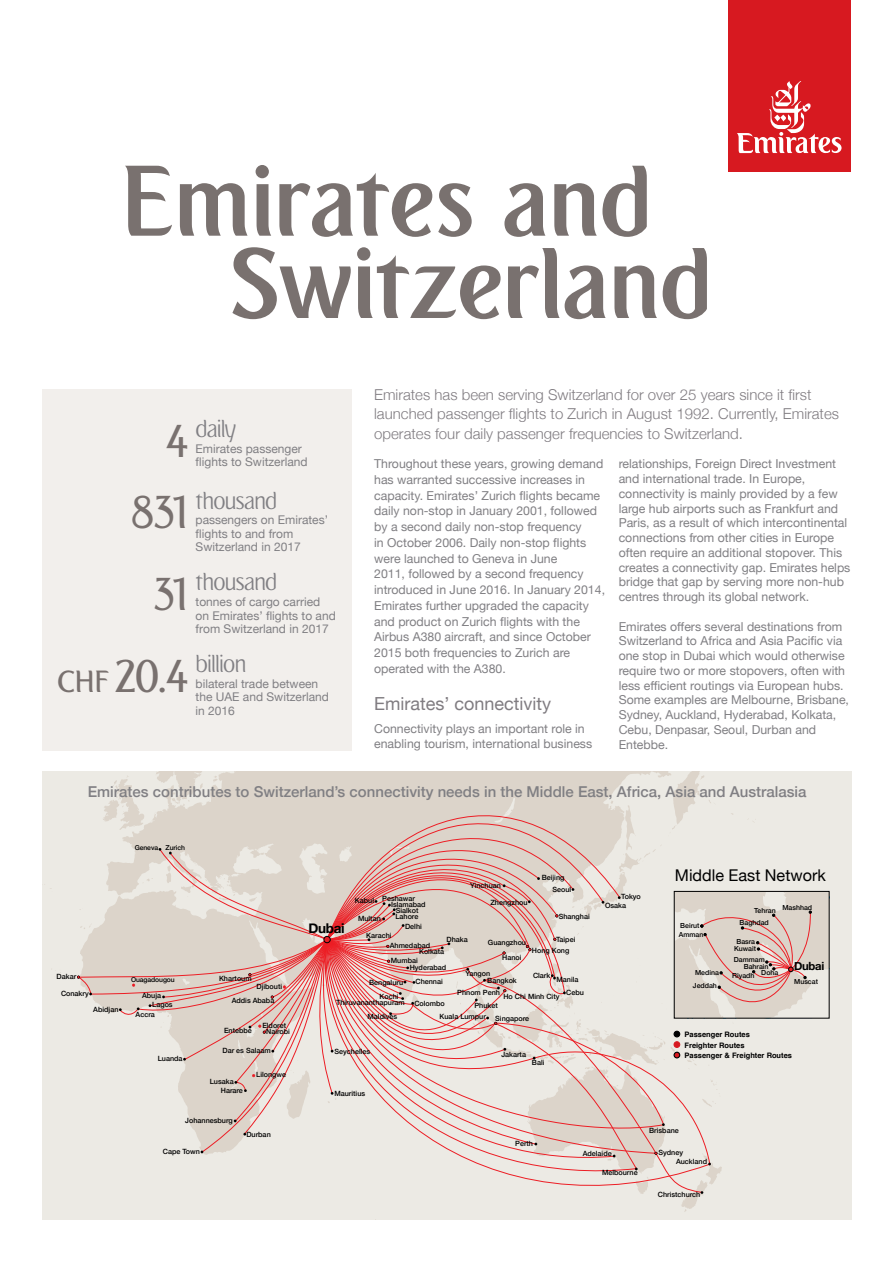
<style>
.page{position:relative;width:893px;height:1263px;background:#fff}
.page>*{position:absolute;margin:0;border:0;box-sizing:border-box;transform-origin:0 0}
.t1{font:700 97.95px/82.3px "Emirates";letter-spacing:-.01em;color:#79716f}
.t2{font:500 45px "Emirates";letter-spacing:-.065em;color:#79716f}
.t3{font:300 24px "Emirates";letter-spacing:-.03em;color:#807f83}
.t4{font:18px "Helvetica Neue";color:#807c81}
.t5{font:16.2px "Helvetica Neue";color:#000}
.t6{font:300 15px/19.5px "Helvetica Neue";color:#807c81}
.t7{font:500 15px "Helvetica Neue";color:#807f83}
.t8{font:700 13.5px "Helvetica Neue";letter-spacing:-.025em;color:#000}
.t9{font:12.3px/14.7px "Helvetica Neue";color:#807f83}
.t10{font:12px/13.5px "Helvetica Neue";color:#807f83}
.t11{font:700 11.25px "Helvetica Neue";letter-spacing:-.025em;color:#000}
.t12{font:700 7.5px/10.5px "Helvetica";color:#000}
.t13{font:500 7.2px/9.1px "Helvetica Neue";color:#000}
.t14{font:500 6.9px/6.3px "Helvetica Neue";color:#000}
.t15{font:500 6.75px "Helvetica Neue";letter-spacing:-.01em;color:#000}
.s1{font-size:30px}
</style>
<div class="page">
<div style="left:728px;top:0;width:122px;height:171px;background:#d71920"></div>
<svg style="left:737px;top:81px;width:105px;height:72px"></svg>
<div style="left:43px;top:772px;width:808px;height:448px;background:#eceae4"></div>
<svg style="left:50px;top:772px;width:654px;height:205px"></svg>
<div style="left:326px;top:772px;width:294px;height:25px;background:#dcd4ca"></div>
<svg style="left:77px;top:797px;width:752px;height:397px"></svg>
<div style="left:673px;top:1052px;width:7px;height:6px;border:1px solid #000;border-radius:50%"></div>
<div style="left:43px;top:389px;width:309px;height:361px;background:#f2efec"></div>
<h1 class="t1" style="left:227px;top:164px;width:487px;text-indent:-108px">Emirates and<br>Switzerland</h1>
<h2 class="t2" style="left:164px;top:408px;width:26px">4</h2>
<h2 class="t2" style="left:131px;top:479px;width:60px">831</h2>
<h3 class="t3" style="left:196px;top:411px;width:42px">daily</h3>
<p class="t10" style="left:196px;top:443px;width:108px">Emirates passenger</p>
<p class="t10" style="left:196px;top:456px;width:113px">flights to Switzerland</p>
<h3 class="t3" style="left:196px;top:482px;width:83px">thousand</h3>
<p class="t10" style="left:196px;top:514px;width:134px">passengers on Emirates’ flights to and from<br>Switzerland in 2017</p>
<h2 class="t2" style="left:152px;top:561px;width:38px">31</h2>
<h3 class="t3" style="left:196px;top:564px;width:83px">thousand</h3>
<p class="t10" style="left:196px;top:596px;width:142px">tonnes of cargo carried on Emirates’ flights to and from Switzerland in 2017</p>
<h2 class="t2" style="left:57px;top:643px;width:133px"><span class="s1">CHF</span> 20.4</h2>
<h3 class="t3" style="left:196px;top:646px;width:52px">billion</h3>
<p class="t10" style="left:196px;top:677px;width:135px">bilateral trade between the UAE and Switzerland in 2016</p>
<p class="t6" style="left:374px;top:384px;width:466px">Emirates has been serving Switzerland for over 25 years since it first launched passenger flights to Zurich in August 1992. Currently, Emirates operates four daily passenger frequencies to Switzerland.</p>
<p class="t9" style="left:374px;top:457px;width:232px;line-height:15.8px">Throughout these years, growing demand has warranted successive increases in capacity. Emirates’ Zurich flights became daily non-stop in January 2001, followed by a second daily non-stop frequency<br>in October 2006. Daily non-stop flights were launched to Geneva in June<br>2011, followed by a second frequency introduced in June 2016. In January 2014, Emirates further upgraded the capacity and product on Zurich flights with the Airbus A380 aircraft, and since October 2015 both frequencies to Zurich are operated with the A380.</p>
<h3 class="t4" style="left:374px;top:690px;width:179px">Emirates’ connectivity</h3>
<p class="t9" style="left:374px;top:722px;width:220px">Connectivity plays an important role in enabling tourism, international business</p>
<p class="t9" style="left:619px;top:457px;width:233px">relationships, Foreign Direct Investment and international trade. In Europe, connectivity is mainly provided by a few large hub airports such as Frankfurt and Paris, as a result of which intercontinental connections from other cities in Europe often require an additional stopover. This creates a connectivity gap. Emirates helps bridge that gap by serving more non-hub centres through its global network.</p>
<p class="t9" style="left:619px;top:620px;width:232px">Emirates offers several destinations from Switzerland to Africa and Asia Pacific via one stop in Dubai which would otherwise require two or more stopovers, often with less efficient routings via European hubs.<br>Some examples are Melbourne, Brisbane, Sydney, Auckland, Hyderabad, Kolkata, Cebu, Denpasar, Seoul, Durban and Entebbe.</p>
<p class="t7" style="left:88px;top:780px;width:720px">Emirates contributes to Switzerland’s connectivity needs in the Middle East, Africa, Asia and Australasia</p>
<p class="t15" style="left:135px;top:842px;width:52px">Geneva Zurich</p>
<p class="t13" style="left:57px;top:971px;width:21px">Dakar</p>
<p class="t13" style="left:219px;top:973px;width:34px">Khartoum</p>
<p class="t15" style="left:131px;top:975px;width:45px">Ouagadougou</p>
<p class="t13" style="left:257px;top:981px;width:27px">Djibouti</p>
<p class="t13" style="left:61px;top:988px;width:29px">Conakry</p>
<p class="t13" style="left:142px;top:990px;width:21px">Abuja</p>
<p class="t13" style="left:232px;top:996px;width:44px">Addis Ababa</p>
<p class="t13" style="left:224px;top:1025px;width:29px">Entebbe</p>
<p class="t13" style="left:223px;top:1045px;width:50px">Dar es Salaam</p>
<p class="t13" style="left:136px;top:1000px;width:39px;text-indent:17px">Lagos<br>Accra</p>
<p class="t13" style="left:93px;top:1004px;width:27px">Abidjan</p>
<p class="t13" style="left:262px;top:1020px;width:25px">Eldoret</p>
<p class="t13" style="left:266px;top:1027px;width:25px">Nairobi</p>
<p class="t13" style="left:158px;top:1053px;width:26px">Luanda</p>
<p class="t13" style="left:221px;top:1077px;width:24px;text-indent:-11px">Lusaka<br>Harare</p>
<p class="t13" style="left:256px;top:1070px;width:31px">Lilongwe</p>
<p class="t13" style="left:185px;top:1115px;width:49px">Johannesburg</p>
<p class="t13" style="left:163px;top:1146px;width:39px">Cape Town</p>
<p class="t13" style="left:246px;top:1129px;width:26px">Durban</p>
<p class="t8" style="left:308px;top:918px;width:38px">Dubai</p>
<p class="t13" style="left:542px;top:873px;width:24px">Beijing</p>
<p class="t13" style="left:470px;top:880px;width:32px">Yinchuan</p>
<p class="t13" style="left:490px;top:897px;width:39px">Zhengzhou</p>
<p class="t13" style="left:605px;top:900px;width:23px">Osaka</p>
<p class="t13" style="left:556px;top:934px;width:21px">Taipei</p>
<p class="t13" style="left:552px;top:884px;width:20px">Seoul</p>
<p class="t13" style="left:621px;top:891px;width:21px">Tokyo</p>
<p class="t13" style="left:382px;top:893px;width:34px">Peshawar</p>
<p class="t13" style="left:355px;top:895px;width:21px">Kabul</p>
<p class="t13" style="left:391px;top:900px;width:36px;line-height:6px;text-align:center">Islamabad<br>Sialkot</p>
<p class="t13" style="left:559px;top:911px;width:33px">Shanghai</p>
<p class="t13" style="left:395px;top:911px;width:24px">Lahore</p>
<p class="t13" style="left:358px;top:914px;width:24px">Multan</p>
<p class="t13" style="left:405px;top:921px;width:18px">Delhi</p>
<p class="t13" style="left:390px;top:930px;width:42px;line-height:10.4px;text-indent:-23px">Karachi<br>Ahmedabad</p>
<p class="t13" style="left:447px;top:934px;width:23px">Dhaka</p>
<p class="t13" style="left:488px;top:937px;width:40px">Guangzhou</p>
<p class="t13" style="left:419px;top:946px;width:27px">Kolkata</p>
<p class="t13" style="left:532px;top:945px;width:39px">Hong Kong</p>
<p class="t13" style="left:502px;top:952px;width:21px">Hanoi</p>
<p class="t13" style="left:391px;top:955px;width:28px">Mumbai</p>
<p class="t13" style="left:410px;top:962px;width:38px">Hyderabad</p>
<p class="t13" style="left:369px;top:977px;width:36px">Bengaluru</p>
<p class="t13" style="left:415px;top:976px;width:29px">Chennai</p>
<p class="t13" style="left:465px;top:968px;width:26px">Yangon</p>
<p class="t13" style="left:487px;top:975px;width:31px">Bangkok</p>
<p class="t13" style="left:533px;top:970px;width:19px">Clark</p>
<p class="t13" style="left:556px;top:974px;width:24px">Manila</p>
<p class="t13" style="left:380px;top:991px;width:21px">Kochi</p>
<p class="t13" style="left:336px;top:997px;width:70px">Thiruvananthapuram</p>
<p class="t13" style="left:414px;top:999px;width:32px">Colombo</p>
<p class="t13" style="left:566px;top:987px;width:19px">Cebu</p>
<p class="t13" style="left:457px;top:986px;width:44px;line-height:12.5px;text-align:right">Phnom Penh<br>Phuket</p>
<p class="t13" style="left:503px;top:991px;width:58px">Ho Chi Minh City</p>
<p class="t13" style="left:368px;top:1011px;width:31px">Maldives</p>
<p class="t13" style="left:439px;top:1011px;width:48px">Kuala Lumpur</p>
<p class="t13" style="left:495px;top:1013px;width:35px">Singapore</p>
<p class="t13" style="left:335px;top:1046px;width:37px">Seychelles</p>
<p class="t13" style="left:334px;top:1088px;width:32px">Mauritius</p>
<p class="t13" style="left:501px;top:1049px;width:26px">Jakarta</p>
<p class="t13" style="left:532px;top:1057px;width:14px">Bali</p>
<h3 class="t5" style="left:675px;top:863px;width:152px">Middle East Network</h3>
<p class="t14" style="left:782px;top:903px;width:31px">Mashhad</p>
<p class="t14" style="left:754px;top:907px;width:23px">Tehran</p>
<p class="t14" style="left:680px;top:921px;width:21px">Beirut</p>
<p class="t14" style="left:740px;top:919px;width:31px">Baghdad</p>
<p class="t14" style="left:679px;top:931px;width:26px">Amman</p>
<p class="t14" style="left:695px;top:969px;width:25px">Medina</p>
<p class="t14" style="left:693px;top:981px;width:25px">Jeddah</p>
<p class="t14" style="left:734px;top:937px;width:24px;line-height:7.1px;text-align:center">Basra<br>Kuwait</p>
<p class="t14" style="left:744px;top:956px;width:26px;text-indent:-10px">Dammam<br>Bahrain</p>
<p class="t14" style="left:732px;top:972px;width:24px">Riyadh</p>
<p class="t14" style="left:761px;top:968px;width:19px">Doha</p>
<p class="t11" style="left:794px;top:957px;width:32px">Dubai</p>
<p class="t14" style="left:794px;top:978px;width:25px">Muscat</p>
<p class="t12" style="left:684px;top:1030px;width:109px">Passenger Routes<br>Freighter Routes<br>Passenger &amp; Freighter Routes</p>
<p class="t13" style="left:515px;top:1138px;width:19px">Perth</p>
<p class="t13" style="left:649px;top:1125px;width:31px">Brisbane</p>
<p class="t13" style="left:583px;top:1148px;width:31px">Adelaide</p>
<p class="t13" style="left:658px;top:1148px;width:26px">Sydney</p>
<p class="t13" style="left:676px;top:1156px;width:33px">Auckland</p>
<p class="t13" style="left:658px;top:1190px;width:44px">Christchurch</p>
<p class="t13" style="left:602px;top:1167px;width:37px">Melbourne</p>
</div>
